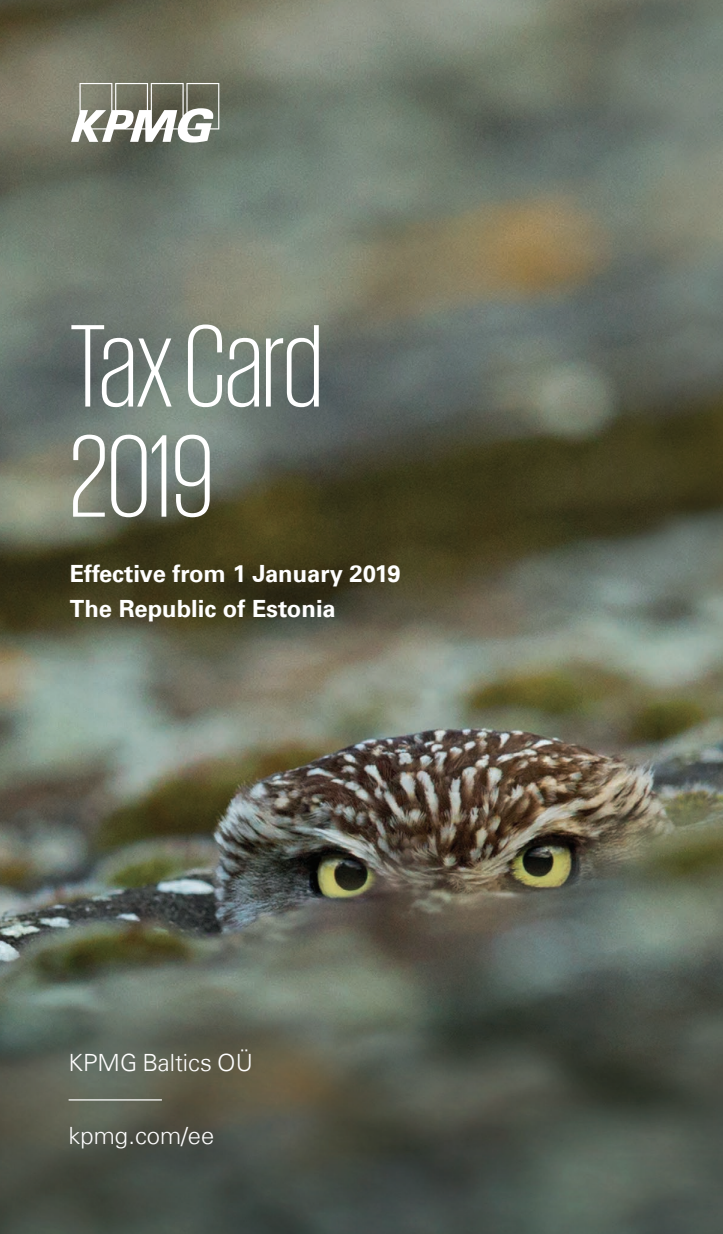
<style>
.page{position:relative;width:723px;height:1234px;background:#fff}
.page>*{position:absolute;margin:0;border:0;box-sizing:border-box;transform-origin:0 0}
.t1{font:300 120px/110px "KPMG";color:#fff}
.t2{font:700 23.75px/35px "Universfor KPMG";color:#fff}
.t3{font:300 23.75px "Universfor KPMG";color:#fff}
</style>
<div class="page">
<img style="left:0;top:0;width:723px;height:1233px">
<svg style="left:71px;top:83px;width:148px;height:59px"></svg>
<hr style="left:69px;top:1098px;width:93px;height:2px;background:#fff">
<h1 class="t1" style="left:70px;top:308px;width:254px">TaxCard<br>2019</h1>
<p class="t2" style="left:70px;top:555px;width:332px">Effective from 1 January 2019<br>The Republic of Estonia</p>
<p class="t3" style="left:69px;top:1047px;width:186px">KPMG Baltics OÜ</p>
<p class="t3" style="left:69px;top:1120px;width:147px">kpmg.com/ee</p>
</div>
